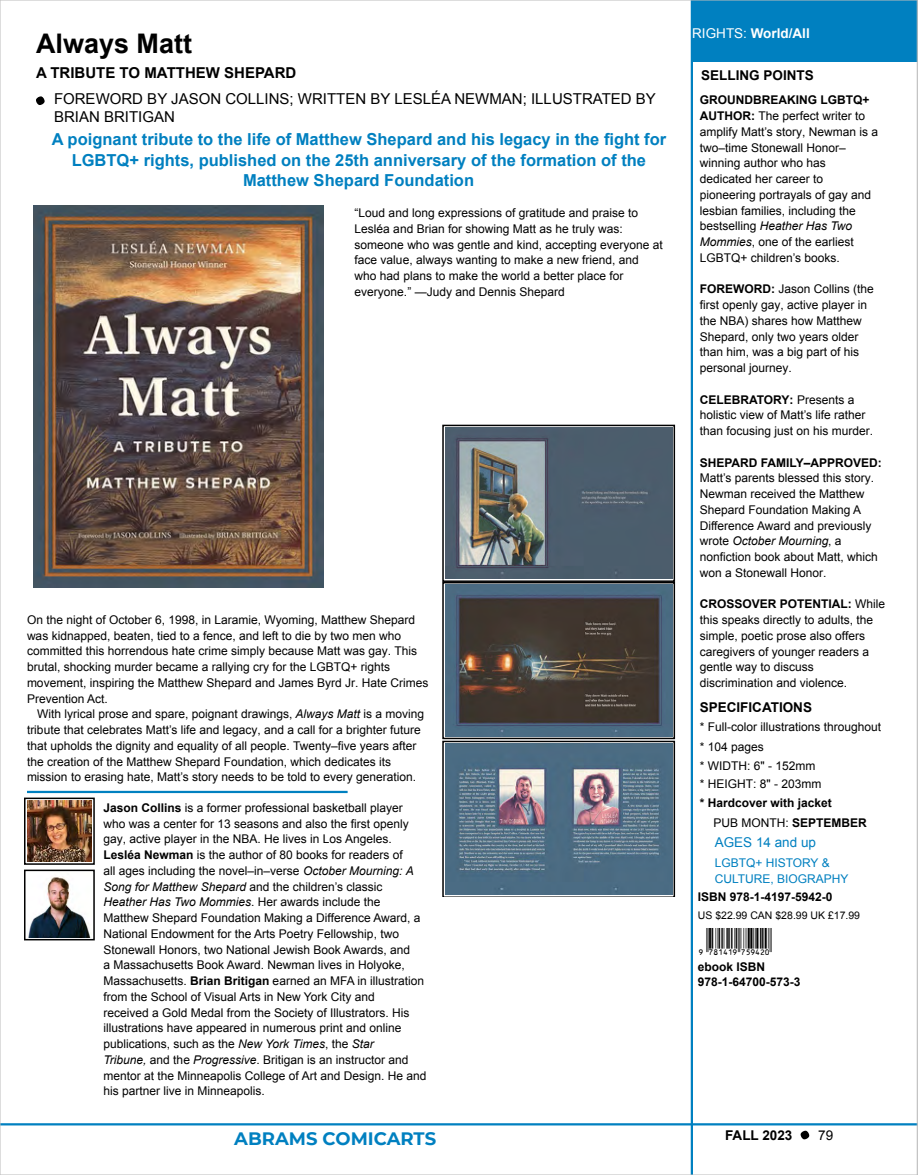
<style>
.page{position:relative;width:918px;height:1175px;background:#fff}
.page>*{position:absolute;margin:0;border:0;box-sizing:border-box;transform-origin:0 0}
.t1{font:27px "UPC Half";color:#000}
.t2{font:700 27px "Arial";color:#000}
.t3{font:700 18px "Montserrat";color:#0080c0}
.t4{font:700 16.5px/20.2px "Arial";color:#0080c0;text-align:center}
.t5{font:15px/25.8px "Arial";color:#000}
.t6{font:700 13.5px "Arial";color:#000}
.t7{font:700 13.5px "Arial";color:#fff}
.t8{font:13.5px "Arial";color:#0080c0}
.t9{font:13.5px "Arial";color:#000}
.t10{font:12px/15.8px "Arial";color:#000}
.t11{font:700 12px/15.8px "Arial";color:#000}
.t12{font:12px/15.8px "Arial";color:#0080c0}
.t13{font:10.5px "Arial";color:#000}
.s1{font-weight:700}
.s2{font-style:italic}
.s3{font-weight:400}
</style>
<div class="page">
<div style="left:801px;top:1131px;width:7px;height:7px;background:#000;border-radius:3px"></div>
<div style="left:801px;top:1130px;width:8px;height:9px;border:2px solid #000;border-radius:3px"></div>
<hr style="left:0;top:1123px;width:918px;height:2px;background:#0080c0">
<hr style="left:691px;top:0;width:2px;height:1174px;background:#0080c0">
<div style="left:442px;top:424px;width:233px;height:158px;border:2px solid #000"></div>
<img style="left:445px;top:428px;width:227px;height:151px">
<div style="left:442px;top:582px;width:233px;height:157px;border:2px solid #000"></div>
<img style="left:445px;top:585px;width:227px;height:151px">
<svg style="left:442px;top:740px;width:233px;height:156px"></svg>
<img style="left:445px;top:743px;width:227px;height:152px">
<hr style="left:27px;top:790px;width:321px;height:3px;background:#0080c0">
<div style="left:24px;top:797px;width:71px;height:67px;border:2px solid #000"></div>
<img style="left:27px;top:800px;width:65px;height:61px">
<div style="left:24px;top:869px;width:71px;height:71px;border:2px solid #000"></div>
<img style="left:28px;top:876px;width:63px;height:61px">
<div style="left:692px;top:0;width:226px;height:62px;background:#0080c0"></div>
<div style="left:37px;top:97px;width:7px;height:7px;background:#000;border-radius:3px"></div>
<div style="left:36px;top:96px;width:9px;height:9px;border:2px solid #000;border-radius:3px"></div>
<img style="left:34px;top:205px;width:290px;height:383px">
<hr style="left:0;top:0;width:1px;height:1174px;background:#bcbcbc">
<hr style="left:917px;top:0;width:1px;height:1174px;background:#bcbcbc">
<hr style="left:0;top:0;width:918px;height:1px;background:#bcbcbc">
<hr style="left:0;top:1174px;width:918px;height:1px;background:#bcbcbc">
<p class="t2" style="left:36px;top:25px;width:158px">Always Matt</p>
<p class="t5" style="left:54px;top:60px;width:603px;text-indent:-18px"><span class="s1">A TRIBUTE TO MATTHEW SHEPARD<br></span>FOREWORD BY JASON COLLINS; WRITTEN BY LESLÉA NEWMAN; ILLUSTRATED BY</p>
<p class="t5" style="left:54px;top:104px;width:122px">BRIAN BRITIGAN</p>
<p class="t4" style="left:52px;top:130px;width:616px">A poignant tribute to the life of Matthew Shepard and his legacy in the fight for<br>LGBTQ+ rights, published on the 25th anniversary of the formation of the<br>Matthew Shepard Foundation</p>
<p class="t10" style="left:355px;top:205px;width:310px">“Loud and long expressions of gratitude and praise to Lesléa and Brian for showing Matt as he truly was: someone who was gentle and kind, accepting everyone at face value, always wanting to make a new friend, and who had plans to make the world a better place for everyone.” —Judy and Dennis Shepard</p>
<p class="t10" style="left:27px;top:612px;width:390px">On the night of October 6, 1998, in Laramie, Wyoming, Matthew Shepard</p>
<p class="t10" style="left:27px;top:627px;width:376px">was kidnapped, beaten, tied to a fence, and left to die by two men who</p>
<p class="t10" style="left:27px;top:643px;width:392px">committed this horrendous hate crime simply because Matt was gay. This</p>
<p class="t10" style="left:27px;top:659px;width:365px">brutal, shocking murder became a rallying cry for the LGBTQ+ rights</p>
<p class="t10" style="left:27px;top:675px;width:403px">movement, inspiring the Matthew Shepard and James Byrd Jr. Hate Crimes</p>
<p class="t10" style="left:27px;top:690px;width:82px">Prevention Act.</p>
<p class="t10" style="left:37px;top:706px;width:389px">With lyrical prose and spare, poignant drawings, <span class="s2">Always Matt</span> is a moving</p>
<p class="t10" style="left:27px;top:722px;width:395px">tribute that celebrates Matt’s life and legacy, and a call for a brighter future</p>
<p class="t10" style="left:27px;top:738px;width:391px">that upholds the dignity and equality of all people. Twenty–five years after</p>
<p class="t10" style="left:27px;top:753px;width:366px">the creation of the Matthew Shepard Foundation, which dedicates its</p>
<p class="t10" style="left:27px;top:769px;width:391px">mission to erasing hate, Matt’s story needs to be told to every generation.</p>
<p class="t10" style="left:104px;top:799px;width:324px"><span class="s1">Jason Collins</span> is a former professional basketball player who was a center for 13 seasons and also the first openly gay, active player in the NBA. He lives in Los Angeles.<br><span class="s1">Lesléa Newman</span> is the author of 80 books for readers of<br>all ages including the novel–in–verse <span class="s2">October Mourning: A Song for Matthew Shepard</span> and the children’s classic <span class="s2">Heather Has Two Mommies</span>. Her awards include the Matthew Shepard Foundation Making a Difference Award, a National Endowment for the Arts Poetry Fellowship, two Stonewall Honors, two National Jewish Book Awards, and<br>a Massachusetts Book Award. Newman lives in Holyoke, Massachusetts. <span class="s1">Brian Britigan</span> earned an MFA in illustration from the School of Visual Arts in New York City and<br>received a Gold Medal from the Society of Illustrators. His illustrations have appeared in numerous print and online publications, such as the <span class="s2">New York Times</span>, the <span class="s2">Star<br>Tribune,</span> and the <span class="s2">Progressive</span>. Britigan is an instructor and mentor at the Minneapolis College of Art and Design. He and his partner live in Minneapolis.</p>
<p class="t7" style="left:692px;top:24px;width:119px"><span class="s3">RIGHTS:</span> World/All</p>
<p class="t6" style="left:701px;top:66px;width:114px">SELLING POINTS</p>
<p class="t10" style="left:700px;top:92px;width:180px"><span class="s1">GROUNDBREAKING LGBTQ+<br>AUTHOR:</span> The perfect writer to amplify Matt’s story, Newman is a two–time Stonewall Honor– winning author who has dedicated her career to pioneering portrayals of gay and lesbian families, including the bestselling <span class="s2">Heather Has Two<br>Mommies</span>, one of the earliest<br>LGBTQ+ children’s books.</p>
<p class="t10" style="left:700px;top:281px;width:176px"><span class="s1">FOREWORD:</span> Jason Collins (the first openly gay, active player in the NBA) shares how Matthew<br>Shepard, only two years older than him, was a big part of his personal journey.</p>
<p class="t10" style="left:700px;top:391px;width:175px"><span class="s1">CELEBRATORY:</span> Presents a holistic view of Matt’s life rather than focusing just on his murder.</p>
<p class="t10" style="left:700px;top:454px;width:183px"><span class="s1">SHEPARD FAMILY–APPROVED:<br></span>Matt’s parents blessed this story.<br>Newman received the Matthew<br>Shepard Foundation Making A<br>Difference Award and previously wrote <span class="s2">October Mourning</span>, a nonfiction book about Matt, which won a Stonewall Honor.</p>
<p class="t10" style="left:700px;top:596px;width:187px"><span class="s1">CROSSOVER POTENTIAL:</span> While this speaks directly to adults, the simple, poetic prose also offers caregivers of younger readers a gentle way to discuss discrimination and violence.</p>
<p class="t6" style="left:700px;top:698px;width:114px">SPECIFICATIONS</p>
<p class="t10" style="left:700px;top:717px;width:183px;line-height:18.9px">* Full-color illustrations throughout * 104 pages<br>* WIDTH: 6" - 152mm<br>* HEIGHT: 8" - 203mm<br><span class="s1">* Hardcover with jacket</span></p>
<p class="t10" style="left:714px;top:815px;width:155px">PUB MONTH: <span class="s1">SEPTEMBER</span></p>
<p class="t8" style="left:715px;top:833px;width:103px">AGES 14 and up</p>
<p class="t12" style="left:715px;top:855px;width:135px">LGBTQ+ HISTORY &amp;<br>CULTURE, BIOGRAPHY</p>
<p class="t11" style="left:698px;top:889px;width:136px">ISBN 978-1-4197-5942-0</p>
<p class="t13" style="left:698px;top:908px;width:164px">US $22.99 CAN $28.99 UK £17.99</p>
<p class="t1" style="left:699px;top:930px;width:79px">ËxHSLELJy759420z</p>
<p class="t11" style="left:698px;top:958px;width:104px">ebook ISBN<br>978-1-64700-573-3</p>
<p class="t3" style="left:234px;top:1125px;width:203px">ABRAMS COMICARTS</p>
<p class="t6" style="left:725px;top:1126px;width:69px">FALL 2023</p>
<p class="t9" style="left:818px;top:1126px;width:17px">79</p>
</div>
